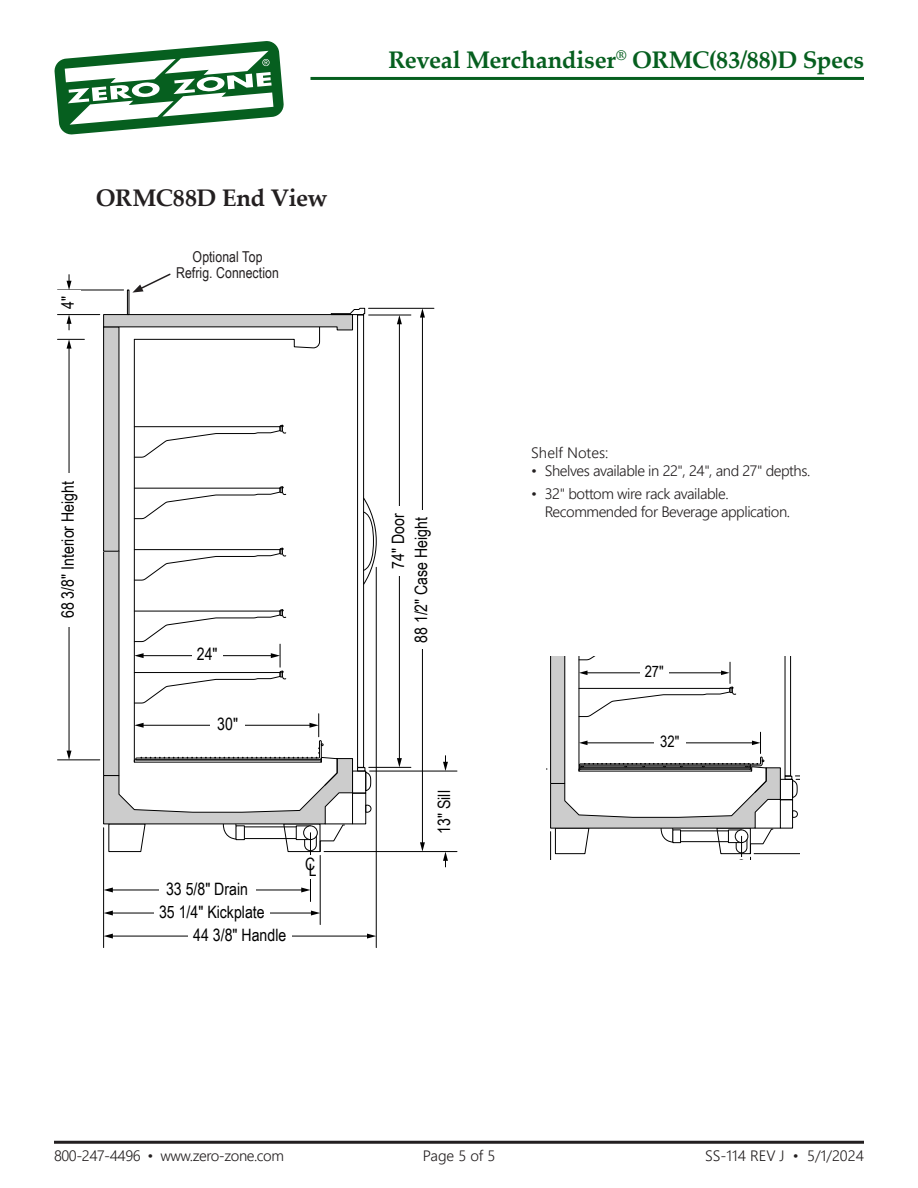
<style>
.page{position:relative;width:918px;height:1188px;background:#fff}
.page>*{position:absolute;margin:0;border:0;box-sizing:border-box;transform-origin:0 0}
.t1{font:700 24px "Palatino Linotype";letter-spacing:-.01em;color:#065f1f}
.Table_Title{font:700 24px "Palatino Linotype";letter-spacing:-.015em;color:#231f20}
.t2{font:17.1px "Arial Narrow";color:#000}
.t3{font:15.75px "Arial Narrow";color:#000}
.Body{font:300 15px/18px "Segoe UI";letter-spacing:-.03em;color:#231f20}
.Body-2{font:15px/16.5px "Arial Narrow";letter-spacing:.005em;color:#231f20;text-align:center}
.Body-3{font:300 15px "Segoe UI";color:#231f20}
.Body-4{font:300 15px "Segoe UI";letter-spacing:.005em;color:#231f20}
</style>
<div class="page">
<hr style="left:310px;top:77px;width:554px;height:3px;background:#065f1f">
<svg style="left:54px;top:41px;width:230px;height:94px"></svg>
<hr style="left:54px;top:1141px;width:810px;height:3px;background:#231f20">
<svg style="left:132px;top:273px;width:39px;height:20px"></svg>
<svg style="left:547px;top:657px;width:253px;height:202px"></svg>
<svg style="left:133px;top:540px;width:154px;height:41px"></svg>
<svg style="left:133px;top:479px;width:154px;height:41px"></svg>
<svg style="left:133px;top:417px;width:154px;height:41px"></svg>
<svg style="left:133px;top:602px;width:154px;height:102px"></svg>
<div style="left:192px;top:644px;width:31px;height:23px;background:#fff"></div>
<svg style="left:103px;top:714px;width:269px;height:139px"></svg>
<div style="left:357px;top:315px;width:7px;height:453px;border:1px solid #000"></div>
<svg style="left:362px;top:497px;width:15px;height:88px"></svg>
<hr style="left:134px;top:339px;width:1px;height:423px;background:#000">
<div style="left:104px;top:551px;width:15px;height:225px;background:#ccc"></div>
<div style="left:103px;top:551px;width:16px;height:225px;border:1px solid #000"></div>
<div style="left:104px;top:327px;width:15px;height:224px;background:#ccc"></div>
<div style="left:103px;top:326px;width:16px;height:226px;border:1px solid #000"></div>
<svg style="left:103px;top:307px;width:263px;height:42px"></svg>
<div style="left:127px;top:290px;width:2px;height:25px;border:1px solid #000"></div>
<hr style="left:324px;top:851px;width:133px;height:1px;background:#000">
<hr style="left:370px;top:771px;width:87px;height:1px;background:#000">
<svg style="left:443px;top:852px;width:5px;height:15px"></svg>
<svg style="left:443px;top:756px;width:5px;height:15px"></svg>
<hr style="left:111px;top:936px;width:258px;height:1px;background:#000">
<svg style="left:367px;top:934px;width:9px;height:5px"></svg>
<svg style="left:104px;top:934px;width:9px;height:5px"></svg>
<div style="left:188px;top:925px;width:104px;height:23px;background:#fff"></div>
<hr style="left:376px;top:567px;width:1px;height:381px;background:#000">
<hr style="left:111px;top:913px;width:202px;height:1px;background:#000">
<svg style="left:311px;top:911px;width:9px;height:5px"></svg>
<svg style="left:104px;top:911px;width:9px;height:5px"></svg>
<div style="left:154px;top:902px;width:116px;height:23px;background:#fff"></div>
<hr style="left:320px;top:855px;width:1px;height:70px;background:#000">
<hr style="left:111px;top:890px;width:192px;height:1px;background:#000">
<svg style="left:301px;top:888px;width:9px;height:4px"></svg>
<svg style="left:104px;top:888px;width:9px;height:4px"></svg>
<div style="left:159px;top:878px;width:96px;height:24px;background:#fff"></div>
<hr style="left:310px;top:833px;width:1px;height:69px;background:#000">
<div style="left:305px;top:855px;width:11px;height:23px;background:#fff"></div>
<hr style="left:103px;top:828px;width:1px;height:120px;background:#000">
<hr style="left:422px;top:316px;width:1px;height:528px;background:#000">
<svg style="left:420px;top:309px;width:5px;height:9px"></svg>
<svg style="left:420px;top:842px;width:5px;height:10px"></svg>
<div style="left:411px;top:511px;width:23px;height:138px;background:#fff"></div>
<hr style="left:369px;top:308px;width:65px;height:1px;background:#000">
<hr style="left:369px;top:767px;width:42px;height:1px;background:#000">
<hr style="left:399px;top:323px;width:1px;height:437px;background:#000">
<svg style="left:397px;top:316px;width:5px;height:8px"></svg>
<svg style="left:397px;top:758px;width:5px;height:9px"></svg>
<div style="left:388px;top:507px;width:23px;height:69px;background:#fff"></div>
<hr style="left:369px;top:315px;width:42px;height:1px;background:#000">
<hr style="left:69px;top:347px;width:1px;height:405px;background:#000">
<svg style="left:67px;top:751px;width:5px;height:9px"></svg>
<div style="left:58px;top:473px;width:23px;height:153px;background:#fff"></div>
<svg style="left:58px;top:339px;width:26px;height:10px"></svg>
<hr style="left:58px;top:760px;width:42px;height:1px;background:#000">
<svg style="left:67px;top:315px;width:5px;height:15px"></svg>
<hr style="left:58px;top:314px;width:42px;height:1px;background:#000">
<hr style="left:58px;top:290px;width:66px;height:1px;background:#000">
<svg style="left:67px;top:275px;width:5px;height:15px"></svg>
<p class="t2" style="left:55px;top:309px;width:14px;rotate:-90deg">4"</p>
<p class="Table_Title" style="left:96px;top:181px;width:233px">ORMC88D End View</p>
<p class="Body-2" style="left:176px;top:248px;width:104px">Optional Top<br>Refrig. Connection</p>
<p class="t2" style="left:55px;top:618px;width:139px;rotate:-90deg">68 3/8" Interior Height</p>
<p class="t2" style="left:197px;top:642px;width:22px">24"</p>
<p class="t2" style="left:217px;top:711px;width:22px">30"</p>
<p class="t2" style="left:166px;top:876px;width:84px">33 5/8" Drain</p>
<p class="t2" style="left:159px;top:899px;width:107px">35 1/4" Kickplate</p>
<p class="t2" style="left:193px;top:922px;width:95px">44 3/8" Handle</p>
<p class="t2" style="left:305px;top:854px;width:13px">CL</p>
<h1 class="t1" style="left:388px;top:43px;width:477px">Reveal Merchandiser<sup>®</sup> ORMC(83/88)D Specs</h1>
<p class="t2" style="left:386px;top:569px;width:57px;rotate:-90deg">74" Door</p>
<p class="t2" style="left:409px;top:643px;width:128px;rotate:-90deg">88 1/2" Case Height</p>
<p class="t2" style="left:432px;top:834px;width:45px;rotate:-90deg">13" Sill</p>
<p class="Body-4" style="left:531px;top:438px;width:79px">Shelf Notes:</p>
<p class="Body" style="left:531px;top:460px;width:281px">• Shelves available in 22", 24", and 27" depths.</p>
<p class="Body" style="left:545px;top:483px;width:247px;text-indent:-14px">• 32" bottom wire rack available.<br>Recommended for Beverage application.</p>
<p class="t3" style="left:645px;top:660px;width:21px">27"</p>
<p class="t3" style="left:660px;top:730px;width:21px">32"</p>
<p class="Body" style="left:54px;top:1145px;width:232px">800-247-4496 • www.zero-zone.com</p>
<p class="Body" style="left:423px;top:1145px;width:74px">Page 5 of 5</p>
<p class="Body-3" style="left:705px;top:1142px;width:160px">SS-114 REV J • 5/1/2024</p>
</div>
